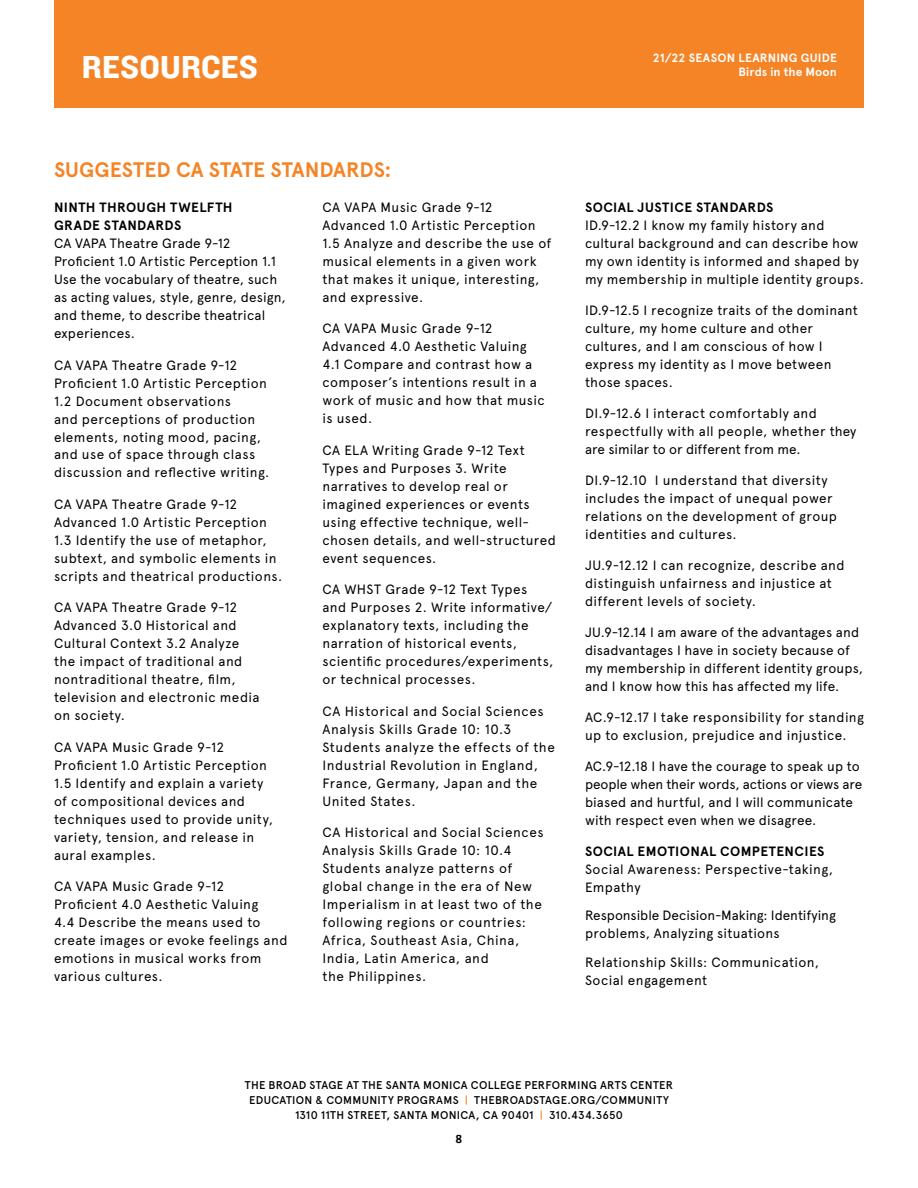
<style>
.page{position:relative;width:918px;height:1188px;background:#fff}
.page>*{position:absolute;margin:0;border:0;box-sizing:border-box;transform-origin:0 0}
.t1{font:33px "Knockout HTF51 Middleweight";letter-spacing:.01em;color:#fff}
.t2{font:700 21px "Apercu";letter-spacing:-.005em;color:#f58427}
.t3{font:13.5px/18px "Apercu";letter-spacing:.03em;color:#000}
.t4{font:13.5px/18px "Apercu";letter-spacing:.01em;color:#000}
.t5{font:13.5px/18px "Apercu";letter-spacing:.005em;color:#000}
.t6{font:700 13.5px/18px "Apercu";letter-spacing:.03em;color:#000}
.t7{font:13.5px/18px "Apercu";color:#000}
.t8{font:700 12px/13.5px "Apercu";letter-spacing:.015em;color:#fff;text-align:right}
.t9{font:500 12px "Cachet";color:#000}
.t10{font:500 11.25px/15px "Apercu";letter-spacing:.025em;color:#000;text-align:center}
.s1{color:#f58427}
</style>
<div class="page">
<div style="left:54px;top:0;width:810px;height:108px;background:#f58427"></div>
<h1 class="t1" style="left:82px;top:49px;width:178px">RESOURCES</h1>
<p class="t8" style="left:653px;top:52px;width:186px">21/22 SEASON LEARNING GUIDE<br>Birds in the Moon</p>
<h2 class="t2" style="left:54px;top:157px;width:339px">SUGGESTED CA STATE STANDARDS:</h2>
<p class="t6" style="left:54px;top:198px;width:180px">NINTH THROUGH TWELFTH<br>GRADE STANDARDS</p>
<p class="t4" style="left:54px;top:234px;width:233px">CA VAPA Theatre Grade 9-12<br>Proficient 1.0 Artistic Perception 1.1<br>Use the vocabulary of theatre, such as acting values, style, genre, design, and theme, to describe theatrical experiences.</p>
<p class="t3" style="left:54px;top:356px;width:217px">CA VAPA Theatre Grade 9-12<br>Proficient 1.0 Artistic Perception<br>1.2 Document observations<br>and perceptions of production elements, noting mood, pacing, and use of space through class discussion and reflective writing.</p>
<p class="t3" style="left:54px;top:495px;width:230px">CA VAPA Theatre Grade 9-12<br>Advanced 1.0 Artistic Perception 1.3 Identify the use of metaphor, subtext, and symbolic elements in scripts and theatrical productions.</p>
<p class="t3" style="left:54px;top:599px;width:207px">CA VAPA Theatre Grade 9-12<br>Advanced 3.0 Historical and<br>Cultural Context 3.2 Analyze the impact of traditional and nontraditional theatre, film, television and electronic media on society.</p>
<p class="t3" style="left:54px;top:738px;width:220px">CA VAPA Music Grade 9-12<br>Proficient 1.0 Artistic Perception<br>1.5 Identify and explain a variety of compositional devices and techniques used to provide unity, variety, tension, and release in aural examples.</p>
<p class="t3" style="left:54px;top:878px;width:235px">CA VAPA Music Grade 9-12<br>Proficient 4.0 Aesthetic Valuing<br>4.4 Describe the means used to create images or evoke feelings and emotions in musical works from various cultures.</p>
<p class="t3" style="left:323px;top:198px;width:231px">CA VAPA Music Grade 9-12<br>Advanced 1.0 Artistic Perception<br>1.5 Analyze and describe the use of musical elements in a given work that makes it unique, interesting, and expressive.</p>
<p class="t3" style="left:323px;top:320px;width:224px">CA VAPA Music Grade 9-12<br>Advanced 4.0 Aesthetic Valuing<br>4.1 Compare and contrast how a composer’s intentions result in a work of music and how that music is used.</p>
<p class="t3" style="left:323px;top:441px;width:235px">CA ELA Writing Grade 9-12 Text<br>Types and Purposes 3. Write narratives to develop real or imagined experiences or events using effective technique, well&shy;chosen details, and well-structured event sequences.</p>
<p class="t3" style="left:323px;top:580px;width:233px">CA WHST Grade 9-12 Text Types and Purposes 2. Write informative/ explanatory texts, including the narration of historical events, scientific procedures/experiments, or technical processes.</p>
<p class="t3" style="left:323px;top:702px;width:234px">CA Historical and Social Sciences<br>Analysis Skills Grade 10: 10.3<br>Students analyze the effects of the<br>Industrial Revolution in England,<br>France, Germany, Japan and the<br>United States.</p>
<p class="t3" style="left:323px;top:823px;width:223px">CA Historical and Social Sciences<br>Analysis Skills Grade 10: 10.4<br>Students analyze patterns of global change in the era of New<br>Imperialism in at least two of the following regions or countries:<br>Africa, Southeast Asia, China,<br>India, Latin America, and<br>the Philippines.</p>
<p class="t6" style="left:585px;top:198px;width:190px">SOCIAL JUSTICE STANDARDS</p>
<p class="t3" style="left:585px;top:216px;width:281px">ID.9-12.2 I know my family history and cultural background and can describe how my own identity is informed and shaped by my membership in multiple identity groups.</p>
<p class="t3" style="left:585px;top:301px;width:274px">ID.9-12.5 I recognize traits of the dominant culture, my home culture and other cultures, and I am conscious of how I express my identity as I move between those spaces.</p>
<p class="t3" style="left:585px;top:404px;width:273px">DI.9-12.6 I interact comfortably and respectfully with all people, whether they are similar to or different from me.</p>
<p class="t3" style="left:585px;top:471px;width:254px">DI.9-12.10 I understand that diversity includes the impact of unequal power relations on the development of group identities and cultures.</p>
<p class="t3" style="left:585px;top:556px;width:261px">JU.9-12.12 I can recognize, describe and distinguish unfairness and injustice at different levels of society.</p>
<p class="t4" style="left:585px;top:623px;width:280px">JU.9-12.14 I am aware of the advantages and disadvantages I have in society because of my membership in different identity groups, and I know how this has affected my life.</p>
<p class="t3" style="left:585px;top:708px;width:280px">AC.9-12.17 I take responsibility for standing up to exclusion, prejudice and injustice.</p>
<p class="t5" style="left:585px;top:757px;width:279px">AC.9-12.18 I have the courage to speak up to people when their words, actions or views are biased and hurtful, and I will communicate with respect even when we disagree.</p>
<p class="t6" style="left:585px;top:842px;width:241px">SOCIAL EMOTIONAL COMPETENCIES</p>
<p class="t3" style="left:585px;top:860px;width:250px">Social Awareness: Perspective-taking,<br>Empathy</p>
<p class="t7" style="left:585px;top:907px;width:252px">Responsible Decision-Making: Identifying problems, Analyzing situations</p>
<p class="t3" style="left:585px;top:953px;width:236px">Relationship Skills: Communication,<br>Social engagement</p>
<p class="t10" style="left:245px;top:1078px;width:430px">THE BROAD STAGE AT THE SANTA MONICA COLLEGE PERFORMING ARTS CENTER<br>EDUCATION &amp; COMMUNITY PROGRAMS <span class="s1">|</span> THEBROADSTAGE.ORG/COMMUNITY<br>1310 11TH STREET, SANTA MONICA, CA 90401 <span class="s1">|</span> 310.434.3650</p>
<p class="t9" style="left:455px;top:1132px;width:9px">8</p>
</div>
